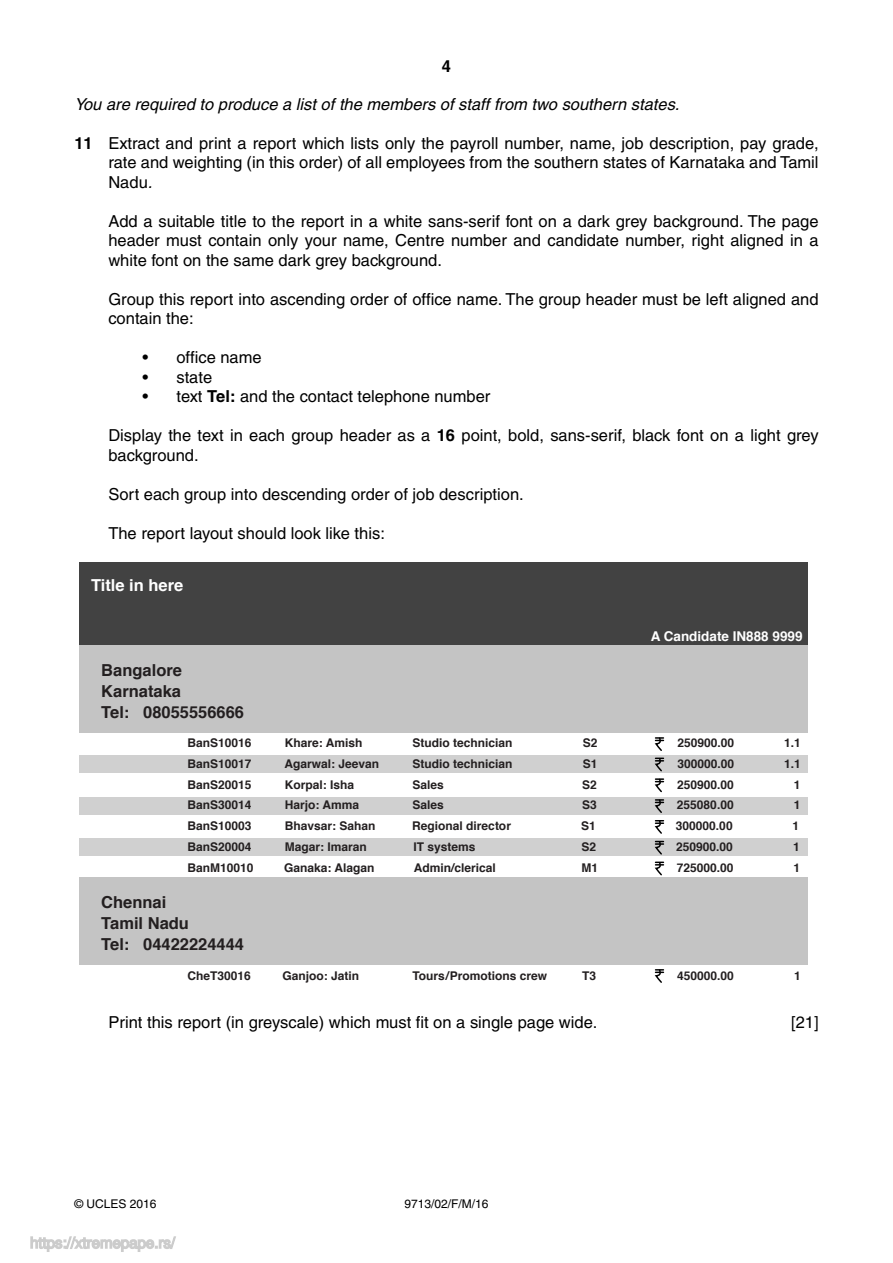
<style>
.page{position:relative;width:893px;height:1263px;background:#fff}
.page>*{position:absolute;margin:0;border:0;box-sizing:border-box;transform-origin:0 0}
.t1{font:16.5px/19.5px "Helvetica";color:#000;text-align:justify}
.t2{font:italic 16.5px "Helvetica";color:#000}
.t3{font:700 16.5px/21px "Helvetica";color:#231f20}
.t4{font:700 16.5px "Helvetica";color:#fff}
.t5{font:700 16.5px "Helvetica";color:#000}
.t6{font:700 13.5px "Helvetica";color:#fff}
.t7{font:700 12px "Helvetica";color:#231f20}
.t8{font:12px "Helvetica";color:#000}
.s1{font-weight:700}
.s2{font-style:italic}
</style>
<div class="page">
<div style="left:79px;top:562px;width:729px;height:83px;background:#424242"></div>
<div style="left:79px;top:645px;width:729px;height:88px;background:#c4c4c4"></div>
<div style="left:79px;top:755px;width:729px;height:17px;background:#d0d0d0"></div>
<div style="left:79px;top:797px;width:729px;height:17px;background:#d0d0d0"></div>
<div style="left:79px;top:839px;width:729px;height:17px;background:#d0d0d0"></div>
<div style="left:79px;top:877px;width:728px;height:87px;background:#c4c4c4"></div>
<svg style="left:655px;top:737px;width:8px;height:35px"></svg>
<svg style="left:655px;top:778px;width:8px;height:15px"></svg>
<svg style="left:655px;top:799px;width:8px;height:14px"></svg>
<svg style="left:655px;top:820px;width:8px;height:35px"></svg>
<svg style="left:655px;top:861px;width:8px;height:15px"></svg>
<svg style="left:655px;top:969px;width:8px;height:14px"></svg>
<svg style="left:30px;top:1236px;width:146px;height:16px"></svg>
<p class="t5" style="left:442px;top:60px;width:11px">4</p>
<p class="t2" style="left:74px;top:98px;width:610px">You are required to produce a list of the members of staff from two southern states.</p>
<p class="t1" style="left:108px;top:135px;width:712px;text-indent:-34px"><span class="s1">11</span> Extract and print a report which lists only the payroll number, name, job description, pay grade, rate and weighting (in this order) of all employees from the southern states of Karnataka and Tamil Nadu<span class="s2">.</span></p>
<p class="t1" style="left:108px;top:213px;width:712px">Add a suitable title to the report in a white sans-serif font on a dark grey background. The page header must contain only your name, Centre number and candidate number, right aligned in a white font on the same dark grey background.</p>
<p class="t1" style="left:108px;top:291px;width:712px">Group this report into ascending order of office name. The group header must be left aligned and contain the:</p>
<p class="t1" style="left:142px;top:349px;width:121px">• office name</p>
<p class="t1" style="left:142px;top:369px;width:71px">• state</p>
<p class="t1" style="left:142px;top:388px;width:349px">• text <span class="s1">Tel:</span> and the contact telephone number</p>
<p class="t1" style="left:108px;top:427px;width:712px">Display the text in each group header as a <span class="s1">16</span> point, bold, sans-serif, black font on a light grey background.</p>
<p class="t1" style="left:108px;top:486px;width:417px">Sort each group into descending order of job description.</p>
<p class="t1" style="left:108px;top:525px;width:278px">The report layout should look like this:</p>
<p class="t4" style="left:91px;top:579px;width:94px">Title in here</p>
<p class="t3" style="left:101px;top:661px;width:144px">Bangalore<br>Karnataka<br>Tel: 08055556666</p>
<p class="t6" style="left:651px;top:631px;width:153px">A Candidate IN888 9999</p>
<p class="t7" style="left:187px;top:738px;width:66px">BanS10016</p>
<p class="t7" style="left:285px;top:738px;width:79px">Khare: Amish</p>
<p class="t7" style="left:412px;top:738px;width:102px">Studio technician</p>
<p class="t7" style="left:583px;top:738px;width:16px">S2</p>
<p class="t7" style="left:677px;top:738px;width:58px">250900.00</p>
<p class="t7" style="left:784px;top:738px;width:18px">1.1</p>
<p class="t7" style="left:187px;top:759px;width:66px">BanS10017</p>
<p class="t7" style="left:284px;top:759px;width:96px">Agarwal: Jeevan</p>
<p class="t7" style="left:412px;top:759px;width:102px">Studio technician</p>
<p class="t7" style="left:583px;top:759px;width:16px">S1</p>
<p class="t7" style="left:677px;top:759px;width:58px">300000.00</p>
<p class="t7" style="left:784px;top:759px;width:18px">1.1</p>
<p class="t7" style="left:187px;top:780px;width:66px">BanS20015</p>
<p class="t7" style="left:285px;top:780px;width:71px">Korpal: Isha</p>
<p class="t7" style="left:412px;top:780px;width:33px">Sales</p>
<p class="t7" style="left:582px;top:780px;width:16px">S2</p>
<p class="t7" style="left:677px;top:780px;width:58px">250900.00</p>
<p class="t7" style="left:794px;top:780px;width:8px">1</p>
<p class="t7" style="left:187px;top:801px;width:66px">BanS30014</p>
<p class="t7" style="left:285px;top:801px;width:76px">Harjo: Amma</p>
<p class="t7" style="left:412px;top:801px;width:33px">Sales</p>
<p class="t7" style="left:582px;top:801px;width:16px">S3</p>
<p class="t7" style="left:677px;top:801px;width:58px">255080.00</p>
<p class="t7" style="left:794px;top:801px;width:8px">1</p>
<p class="t7" style="left:187px;top:822px;width:66px">BanS10003</p>
<p class="t7" style="left:285px;top:822px;width:92px">Bhavsar: Sahan</p>
<p class="t7" style="left:412px;top:822px;width:100px">Regional director</p>
<p class="t7" style="left:581px;top:822px;width:16px">S1</p>
<p class="t7" style="left:676px;top:822px;width:58px">300000.00</p>
<p class="t7" style="left:792px;top:822px;width:8px">1</p>
<p class="t7" style="left:187px;top:842px;width:66px">BanS20004</p>
<p class="t7" style="left:285px;top:842px;width:84px">Magar: Imaran</p>
<p class="t7" style="left:414px;top:842px;width:64px">IT systems</p>
<p class="t7" style="left:581px;top:842px;width:16px">S2</p>
<p class="t7" style="left:676px;top:842px;width:58px">250900.00</p>
<p class="t7" style="left:793px;top:842px;width:8px">1</p>
<p class="t7" style="left:187px;top:863px;width:68px">BanM10010</p>
<p class="t7" style="left:284px;top:863px;width:92px">Ganaka: Alagan</p>
<p class="t7" style="left:414px;top:863px;width:84px">Admin/clerical</p>
<p class="t7" style="left:582px;top:863px;width:18px">M1</p>
<p class="t7" style="left:677px;top:863px;width:58px">725000.00</p>
<p class="t7" style="left:793px;top:863px;width:8px">1</p>
<p class="t3" style="left:101px;top:893px;width:144px">Chennai<br>Tamil Nadu<br>Tel: 04422224444</p>
<p class="t7" style="left:187px;top:971px;width:65px">CheT30016</p>
<p class="t7" style="left:282px;top:971px;width:78px">Ganjoo: Jatin</p>
<p class="t7" style="left:412px;top:971px;width:136px">Tours/Promotions crew</p>
<p class="t7" style="left:582px;top:971px;width:16px">T3</p>
<p class="t7" style="left:677px;top:971px;width:58px">450000.00</p>
<p class="t7" style="left:794px;top:971px;width:8px">1</p>
<p class="t1" style="left:108px;top:1014px;width:490px">Print this report (in greyscale) which must fit on a single page wide.</p>
<p class="t1" style="left:791px;top:1014px;width:29px">[21]</p>
<p class="t8" style="left:74px;top:1199px;width:84px">© UCLES 2016</p>
<p class="t8" style="left:404px;top:1199px;width:86px">9713/02/F/M/16</p>
</div>
